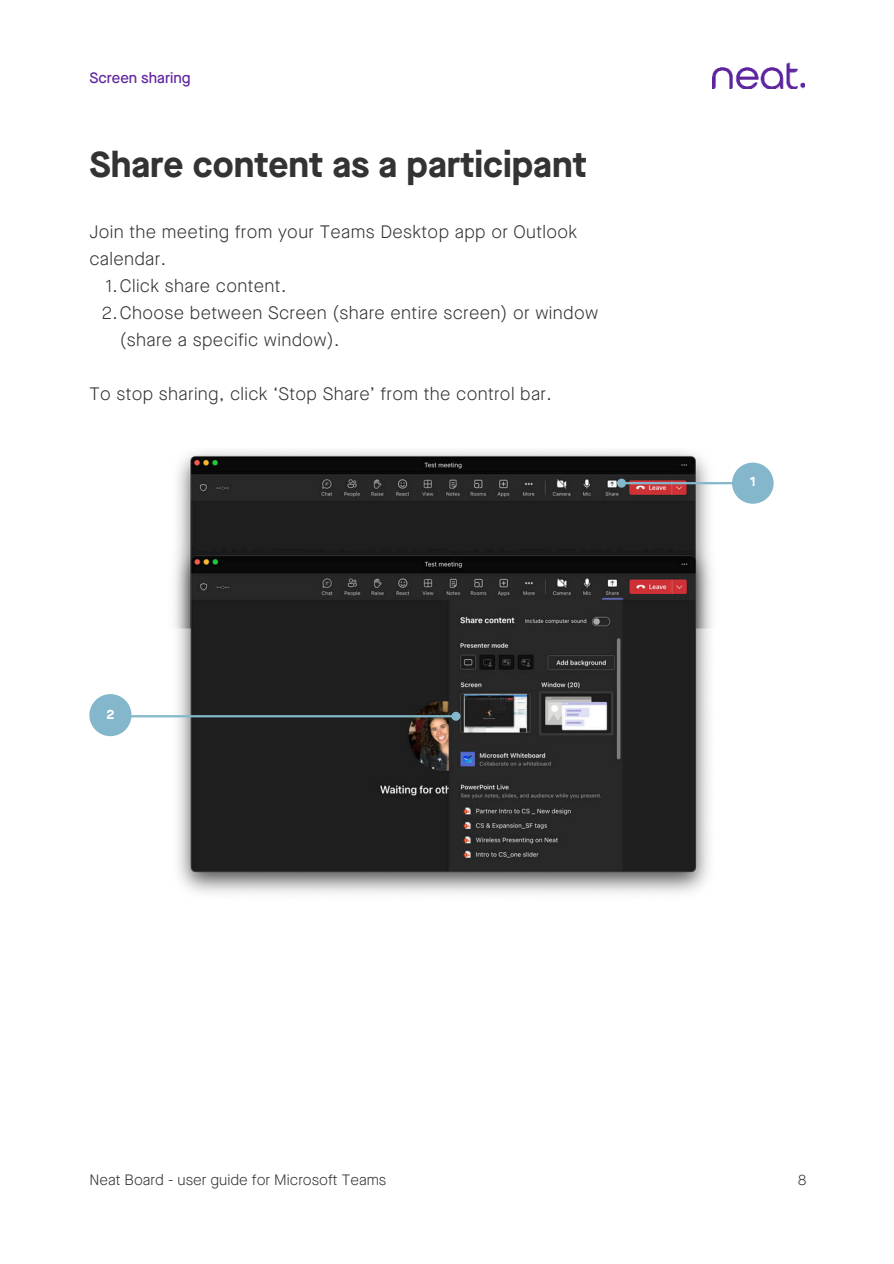
<style>
.page{position:relative;width:894px;height:1264px;background:#fff}
.page>*{position:absolute;margin:0;border:0;box-sizing:border-box;transform-origin:0 0}
.t1{font:700 36px "Maison Neue";color:#333}
.t2{font:300 18px "Maison Neue";letter-spacing:.02em;color:#333}
.t3{font:300 15px "Maison Neue";color:#333}
.t4{font:500 15px "Maison Neue";color:#5f259f}
.t5{font:700 13.5px "Maison Neue";color:#fff}
</style>
<div class="page">
<img style="left:712px;top:63px;width:91px;height:26px">
<img style="left:165px;top:451px;width:555px;height:443px">
<hr style="left:123px;top:715px;width:329px;height:2px;background:#84b7cb">
<div style="left:452px;top:713px;width:7px;height:6px;background:#84b7cb;border-radius:50%"></div>
<div style="left:451px;top:711px;width:9px;height:9px;border:2px solid #84b7cb;border-radius:50%"></div>
<div style="left:89px;top:694px;width:42px;height:42px;background:#84b7cb;border-radius:50%"></div>
<div style="left:731px;top:462px;width:42px;height:42px;background:#84b7cb;border-radius:50%"></div>
<hr style="left:625px;top:482px;width:127px;height:2px;background:#84b7cb">
<div style="left:617px;top:478px;width:9px;height:9px;border:2px solid #84b7cb;border-radius:50%"></div>
<p class="t4" style="left:89px;top:67px;width:103px">Screen sharing</p>
<h1 class="t1" style="left:89px;top:139px;width:498px">Share content as a participant</h1>
<p class="t2" style="left:89px;top:220px;width:489px">Join the meeting from your Teams Desktop app or Outlook</p>
<p class="t2" style="left:89px;top:247px;width:78px">calendar.</p>
<p class="t2" style="left:106px;top:274px;width:182px">1.Click share content.</p>
<p class="t2" style="left:102px;top:301px;width:498px">2.Choose between Screen (share entire screen) or window</p>
<p class="t2" style="left:120px;top:328px;width:221px">(share a specific window).</p>
<p class="t2" style="left:89px;top:382px;width:464px">To stop sharing, click ‘Stop Share’ from the control bar.</p>
<p class="t5" style="left:106px;top:704px;width:10px">2</p>
<p class="t5" style="left:749px;top:472px;width:7px">1</p>
<p class="t3" style="left:89px;top:1169px;width:298px">Neat Board - user guide for Microsoft Teams</p>
<p class="t3" style="left:798px;top:1169px;width:10px">8</p>
</div>
